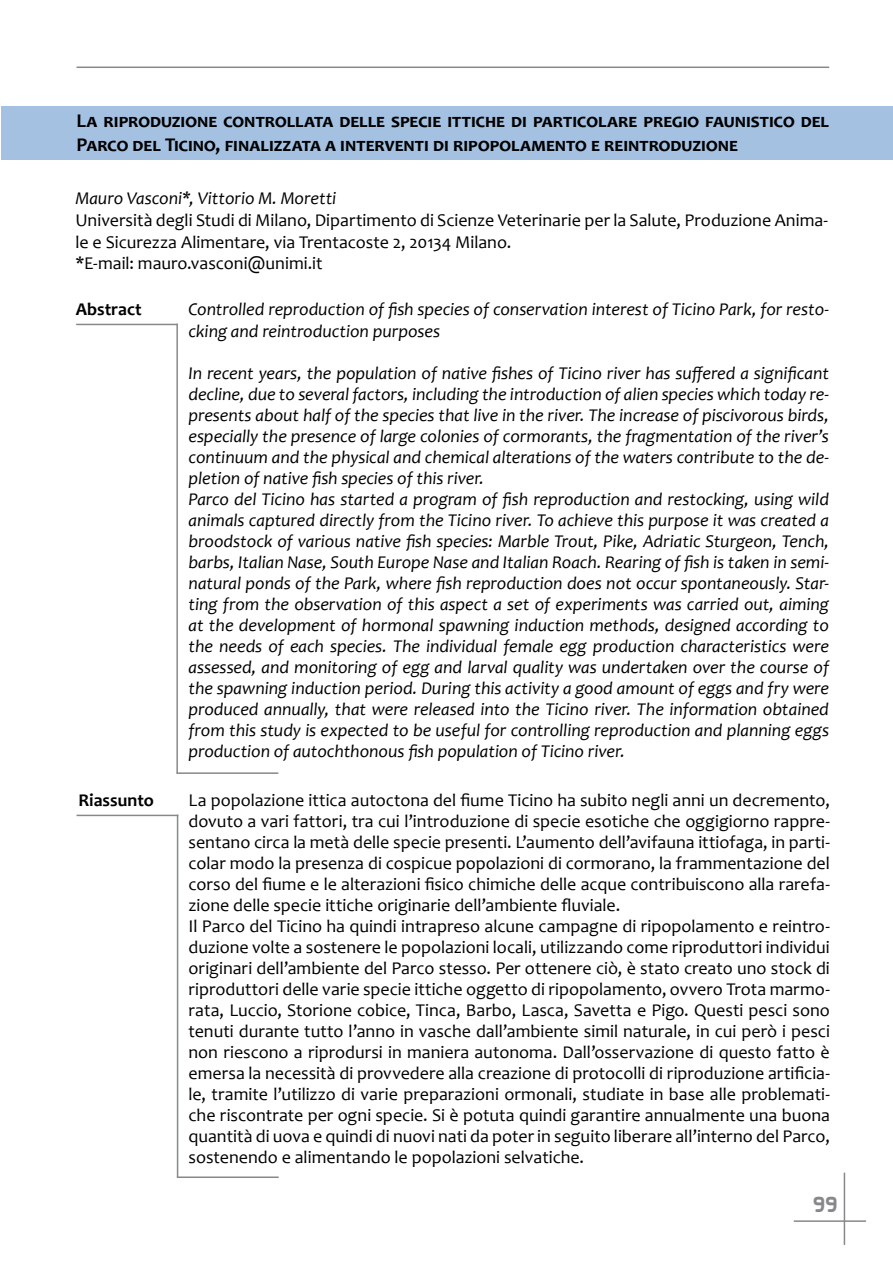
<style>
.page{position:relative;width:893px;height:1263px;background:#fff}
.page>*{position:absolute;margin:0;border:0;box-sizing:border-box;transform-origin:0 0}
.t1{font:700 19.5px/23.4px "Candara";letter-spacing:.055em;color:#000}
.t2{font:19.5px "Airstrip Four";color:#87888a}
.t3{font:italic 18px/21px "Candara";letter-spacing:-.005em;color:#000}
.t4{font:18px/21px "Candara";color:#000}
.t5{font:700 18px "Candara";color:#000}
</style>
<div class="page">
<hr style="left:77px;top:67px;width:752px;height:1px;background:#87888a">
<hr style="left:844px;top:1172px;width:1px;height:73px;background:#87888a">
<hr style="left:794px;top:1220px;width:72px;height:2px;background:#87888a">
<div style="left:1px;top:106px;width:892px;height:54px;background:#a4c1e2"></div>
<hr style="left:77px;top:815px;width:101px;height:1px;background:#87888a">
<hr style="left:177px;top:815px;width:1px;height:362px;background:#87888a">
<hr style="left:177px;top:1176px;width:102px;height:2px;background:#87888a">
<hr style="left:76px;top:324px;width:102px;height:1px;background:#87888a">
<hr style="left:176px;top:324px;width:2px;height:449px;background:#87888a">
<hr style="left:176px;top:772px;width:102px;height:2px;background:#87888a">
<p class="t1" style="left:77px;top:109px;width:751px">La riproduzione controllata delle specie ittiche di particolare pregio faunistico del<br>Parco del Ticino, finalizzata a interventi di ripopolamento e reintroduzione</p>
<p class="t3" style="left:75px;top:188px;width:262px">Mauro Vasconi*, Vittorio M. Moretti</p>
<p class="t4" style="left:75px;top:209px;width:754px;line-height:21.6px">Università degli Studi di Milano, Dipartimento di Scienze Veterinarie per la Salute, Produzione Anima&shy;le e Sicurezza Alimentare, via Trentacoste 2, 20134 Milano.<br>*E-mail: mauro.vasconi@unimi.it</p>
<p class="t5" style="left:76px;top:298px;width:67px">Abstract</p>
<p class="t3" style="left:189px;top:298px;width:642px;line-height:21.6px">Controlled reproduction of fish species of conservation interest of Ticino Park, for resto&shy;cking and reintroduction purposes</p>
<p class="t3" style="left:189px;top:362px;width:642px">In recent years, the population of native fishes of Ticino river has suffered a significant decline, due to several factors, including the introduction of alien species which today re&shy;presents about half of the species that live in the river. The increase of piscivorous birds, especially the presence of large colonies of cormorants, the fragmentation of the river’s continuum and the physical and chemical alterations of the waters contribute to the de&shy;pletion of native fish species of this river.<br>Parco del Ticino has started a program of fish reproduction and restocking, using wild animals captured directly from the Ticino river. To achieve this purpose it was created a broodstock of various native fish species: Marble Trout, Pike, Adriatic Sturgeon, Tench, barbs, Italian Nase, South Europe Nase and Italian Roach. Rearing of fish is taken in semi&shy;natural ponds of the Park, where fish reproduction does not occur spontaneously. Star&shy;ting from the observation of this aspect a set of experiments was carried out, aiming at the development of hormonal spawning induction methods, designed according to the needs of each species. The individual female egg production characteristics were assessed, and monitoring of egg and larval quality was undertaken over the course of the spawning induction period. During this activity a good amount of eggs and fry were produced annually, that were released into the Ticino river. The information obtained from this study is expected to be useful for controlling reproduction and planning eggs production of autochthonous fish population of Ticino river.</p>
<p class="t4" style="left:189px;top:790px;width:643px">La popolazione ittica autoctona del fiume Ticino ha subito negli anni un decremento, dovuto a vari fattori, tra cui l’introduzione di specie esotiche che oggigiorno rappre&shy;sentano circa la metà delle specie presenti. L’aumento dell’avifauna ittiofaga, in parti&shy;colar modo la presenza di cospicue popolazioni di cormorano, la frammentazione del corso del fiume e le alterazioni fisico chimiche delle acque contribuiscono alla rarefa&shy;zione delle specie ittiche originarie dell’ambiente fluviale.<br>Il Parco del Ticino ha quindi intrapreso alcune campagne di ripopolamento e reintro&shy;duzione volte a sostenere le popolazioni locali, utilizzando come riproduttori individui originari dell’ambiente del Parco stesso. Per ottenere ciò, è stato creato uno stock di riproduttori delle varie specie ittiche oggetto di ripopolamento, ovvero Trota marmo&shy;rata, Luccio, Storione cobice, Tinca, Barbo, Lasca, Savetta e Pigo. Questi pesci sono tenuti durante tutto l’anno in vasche dall’ambiente simil naturale, in cui però i pesci non riescono a riprodursi in maniera autonoma. Dall’osservazione di questo fatto è emersa la necessità di provvedere alla creazione di protocolli di riproduzione artificia&shy;le, tramite l’utilizzo di varie preparazioni ormonali, studiate in base alle problemati&shy;che riscontrate per ogni specie. Si è potuta quindi garantire annualmente una buona quantità di uova e quindi di nuovi nati da poter in seguito liberare all’interno del Parco, sostenendo e alimentando le popolazioni selvatiche.</p>
<p class="t5" style="left:79px;top:789px;width:77px">Riassunto</p>
<p class="t2" style="left:813px;top:1194px;width:26px">99</p>
</div>
